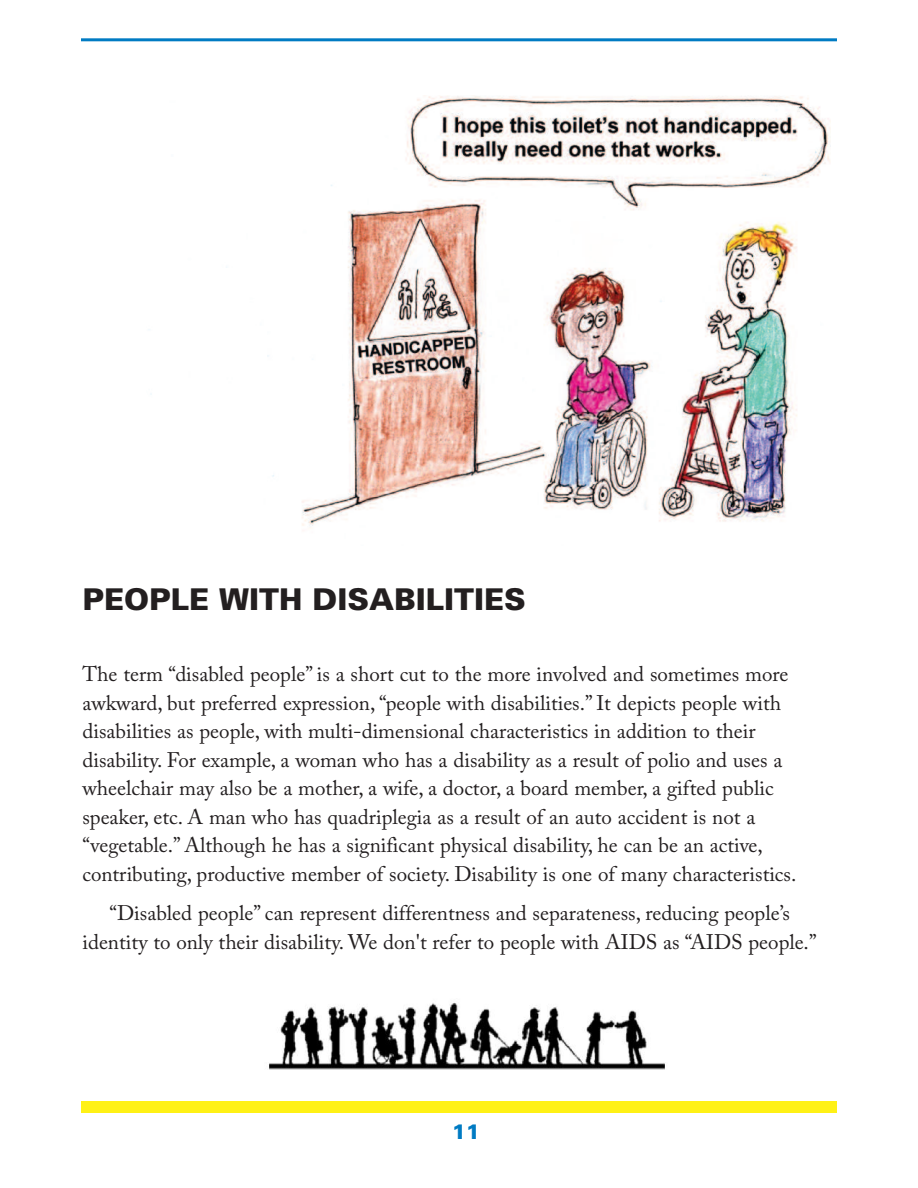
<style>
.page{position:relative;width:918px;height:1188px;background:#fff}
.page>*{position:absolute;margin:0;border:0;box-sizing:border-box;transform-origin:0 0}
.t1{font:900 30px "Univers";color:#231f20}
.t2{font:21px/28.5px "Adobe Caslon Pro";color:#231f20}
.t3{font:900 21px "Univers";color:#007bc3}
</style>
<div class="page">
<div style="left:81px;top:1101px;width:756px;height:12px;background:#fff116"></div>
<hr style="left:81px;top:38px;width:756px;height:3px;background:#007bc3">
<img style="left:149px;top:96px;width:682px;height:430px">
<img style="left:269px;top:1002px;width:396px;height:68px">
<h2 class="t1" style="left:82px;top:588px;width:445px">PEOPLE WITH DISABILITIES</h2>
<p class="t2" style="left:82px;top:663px;width:715px">The term “disabled people” is a short cut to the more involved and sometimes more awkward, but preferred expression, “people with disabilities.” It depicts people with disabilities as people, with multi-dimensional characteristics in addition to their disability. For example, a woman who has a disability as a result of polio and uses a wheelchair may also be a mother, a wife, a doctor, a board member, a gifted public speaker, etc. A man who has quadriplegia as a result of an auto accident is not a “vegetable.” Although he has a significant physical disability, he can be an active, contributing, productive member of society. Disability is one of many characteristics.</p>
<p class="t2" style="left:82px;top:901px;width:736px;text-align:center">“Disabled people” can represent differentness and separateness, reducing people’s identity to only their disability. We don't refer to people with AIDS as “AIDS people.”</p>
<p class="t3" style="left:452px;top:1124px;width:30px">11</p>
</div>
